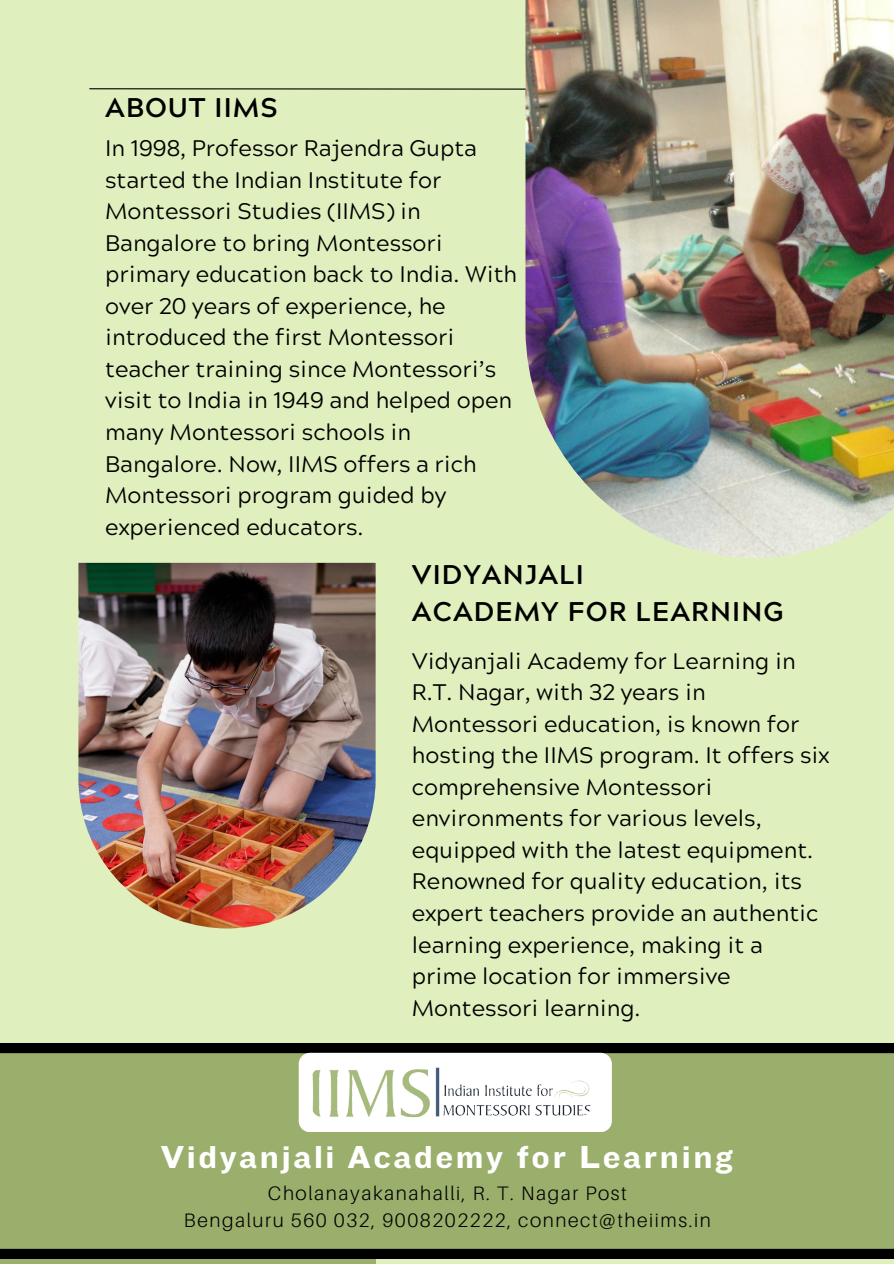
<style>
.page{position:relative;width:894px;height:1264px;background:#fff}
.page>*{position:absolute;margin:0;border:0;box-sizing:border-box;transform-origin:0 0}
.t1{font:33px "Knockout 52";letter-spacing:.08em;color:#fff}
.t2{font:700 27px/37.2px "Acherus Grotesque";letter-spacing:.04em;color:#000}
.t3{font:22.5px/31.5px "Acherus Grotesque";color:#000}
.t4{font:300 19.5px "Aileron";letter-spacing:.08em;color:#000}
</style>
<div class="page">
<div style="left:0;top:0;width:893px;height:1263px;background:#e0efbe"></div>
<svg style="left:89px;top:88px;width:436px;height:2px"></svg>
<img style="left:525px;top:0;width:368px;height:557px">
<img style="left:78px;top:563px;width:297px;height:365px">
<svg style="left:0;top:1043px;width:893px;height:215px;background:#8a9d60"></svg>
<div style="left:298px;top:1052px;width:313px;height:80px;background:#fff"></div>
<img style="left:311px;top:1067px;width:279px;height:50px;border-radius:11px">
<p class="t2" style="left:105px;top:93px;width:174px">ABOUT IIMS</p>
<h2 class="t3" style="left:105px;top:136px;width:413px">In 1998, Professor Rajendra Gupta started the Indian Institute for<br>Montessori Studies (IIMS) in<br>Bangalore to bring Montessori primary education back to India. With over 20 years of experience, he introduced the first Montessori teacher training since Montessori’s visit to India in 1949 and helped open many Montessori schools in<br>Bangalore. Now, IIMS offers a rich<br>Montessori program guided by experienced educators.</h2>
<h1 class="t2" style="left:412px;top:559px;width:373px">VIDYANJALI<br>ACADEMY FOR LEARNING</h1>
<p class="t3" style="left:412px;top:648px;width:419px">Vidyanjali Academy for Learning in<br>R.T. Nagar, with 32 years in<br>Montessori education, is known for hosting the IIMS program. It offers six comprehensive Montessori environments for various levels, equipped with the latest equipment.<br>Renowned for quality education, its expert teachers provide an authentic learning experience, making it a prime location for immersive<br>Montessori learning.</p>
<p class="t1" style="left:161px;top:1135px;width:573px">Vidyanjali Academy for Learning</p>
<p class="t4" style="left:268px;top:1181px;width:360px">Cholanayakanahalli, R. T. Nagar Post</p>
<p class="t4" style="left:184px;top:1208px;width:528px">Bengaluru 560 032, 9008202222, connect@theiims.in</p>
</div>
